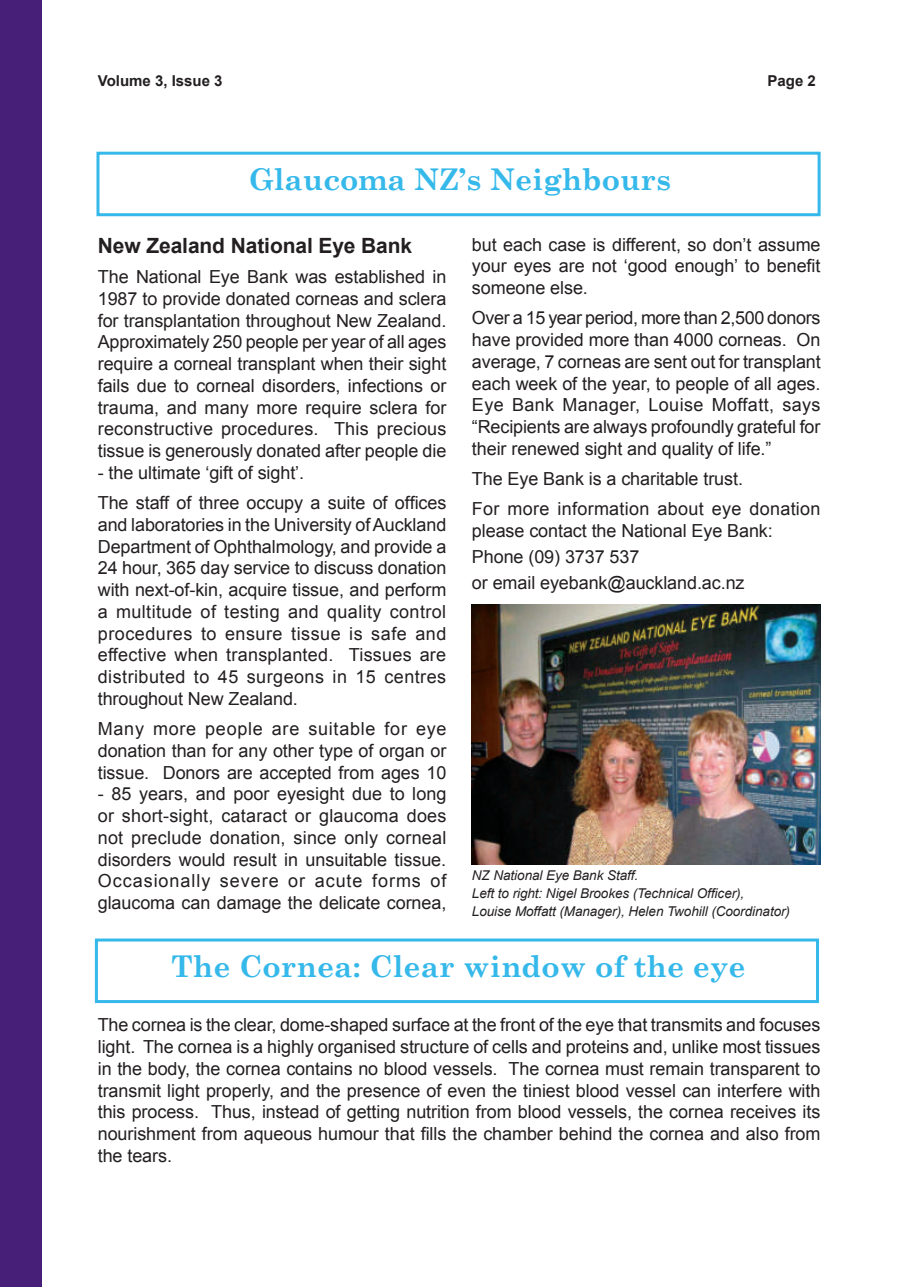
<style>
.page{position:relative;width:918px;height:1287px;background:#fff}
.page>*{position:absolute;margin:0;border:0;box-sizing:border-box;transform-origin:0 0}
.t1{font:700 30px "Century Schoolbook";color:#35b8ea}
.t2{font:700 21px "Arial";letter-spacing:-.005em;color:#231f20}
.t3{font:18px/21.8px "Arial";letter-spacing:-.005em;color:#231f20;text-align:justify}
.t4{font:18px/30.3px "Arial";letter-spacing:.015em;color:#231f20}
.t5{font:700 15px "Arial";color:#231f20}
.t6{font:italic 13.5px/18px "Arial";letter-spacing:-.005em;color:#231f20}
</style>
<div class="page">
<div style="left:0;top:0;width:42px;height:1287px;background:#471e78"></div>
<div style="left:96px;top:152px;width:725px;height:64px;border:3px solid #35b8ea"></div>
<img style="left:472px;top:605px;width:348px;height:259px">
<div style="left:95px;top:939px;width:724px;height:64px;border:3px solid #35b8ea"></div>
<p class="t5" style="left:98px;top:73px;width:126px">Volume 3, Issue 3</p>
<p class="t5" style="left:767px;top:73px;width:50px">Page 2</p>
<h1 class="t1" style="left:249px;top:161px;width:424px">Glaucoma NZ’s Neighbours</h1>
<p class="t2" style="left:98px;top:234px;width:316px">New Zealand National Eye Bank</p>
<p class="t3" style="left:98px;top:266px;width:350px">The National Eye Bank was established in 1987 to provide donated corneas and sclera for transplantation throughout New Zealand.<br>Approximately 250 people per year of all ages require a corneal transplant when their sight fails due to corneal disorders, infections or trauma, and many more require sclera for reconstructive procedures. This precious tissue is generously donated after people die</p>
<p class="t3" style="left:98px;top:457px;width:350px;line-height:30.3px">- the ultimate ‘gift of sight’.<br>The staff of three occupy a suite of offices</p>
<p class="t3" style="left:98px;top:514px;width:350px">and laboratories in the University ofAuckland Department of Ophthalmology, and provide a 24 hour, 365 day service to discuss donation with next-of-kin, acquire tissue, and perform a multitude of testing and quality control procedures to ensure tissue is safe and effective when transplanted. Tissues are distributed to 45 surgeons in 15 centres throughout New Zealand.</p>
<p class="t3" style="left:98px;top:718px;width:350px">Many more people are suitable for eye donation than for any other type of organ or tissue. Donors are accepted from ages 10</p>
<p class="t3" style="left:98px;top:783px;width:350px">- 85 years, and poor eyesight due to long or short-sight, cataract or glaucoma does not preclude donation, since only corneal disorders would result in unsuitable tissue.<br>Occasionally severe or acute forms of glaucoma can damage the delicate cornea,</p>
<p class="t3" style="left:472px;top:233px;width:350px">but each case is different, so don’t assume your eyes are not ‘good enough’ to benefit someone else.</p>
<p class="t3" style="left:472px;top:307px;width:350px">Over a 15 year period, more than 2,500 donors have provided more than 4000 corneas. On average, 7 corneas are sent out for transplant each week of the year, to people of all ages.<br>Eye Bank Manager, Louise Moffatt, says “Recipients are always profoundly grateful for their renewed sight and quality of life.”</p>
<p class="t4" style="left:472px;top:464px;width:350px">The Eye Bank is a charitable trust.<br>For more information about eye donation</p>
<p class="t3" style="left:472px;top:518px;width:302px;line-height:26px;text-align:left">please contact the National Eye Bank:<br>Phone (09) 3737 537<br>or email eyebank@auckland.ac.nz</p>
<p class="t6" style="left:472px;top:867px;width:320px">NZ National Eye Bank Staff.<br>Left to right: Nigel Brookes (Technical Officer),<br>Louise Moffatt (Manager), Helen Twohill (Coordinator)</p>
<h1 class="t1" style="left:171px;top:948px;width:576px">The Cornea: Clear window of the eye</h1>
<p class="t3" style="left:98px;top:1014px;width:724px">The cornea is the clear, dome-shaped surface at the front of the eye that transmits and focuses light. The cornea is a highly organised structure of cells and proteins and, unlike most tissues in the body, the cornea contains no blood vessels. The cornea must remain transparent to transmit light properly, and the presence of even the tiniest blood vessel can interfere with this process. Thus, instead of getting nutrition from blood vessels, the cornea receives its nourishment from aqueous humour that fills the chamber behind the cornea and also from the tears.</p>
</div>
